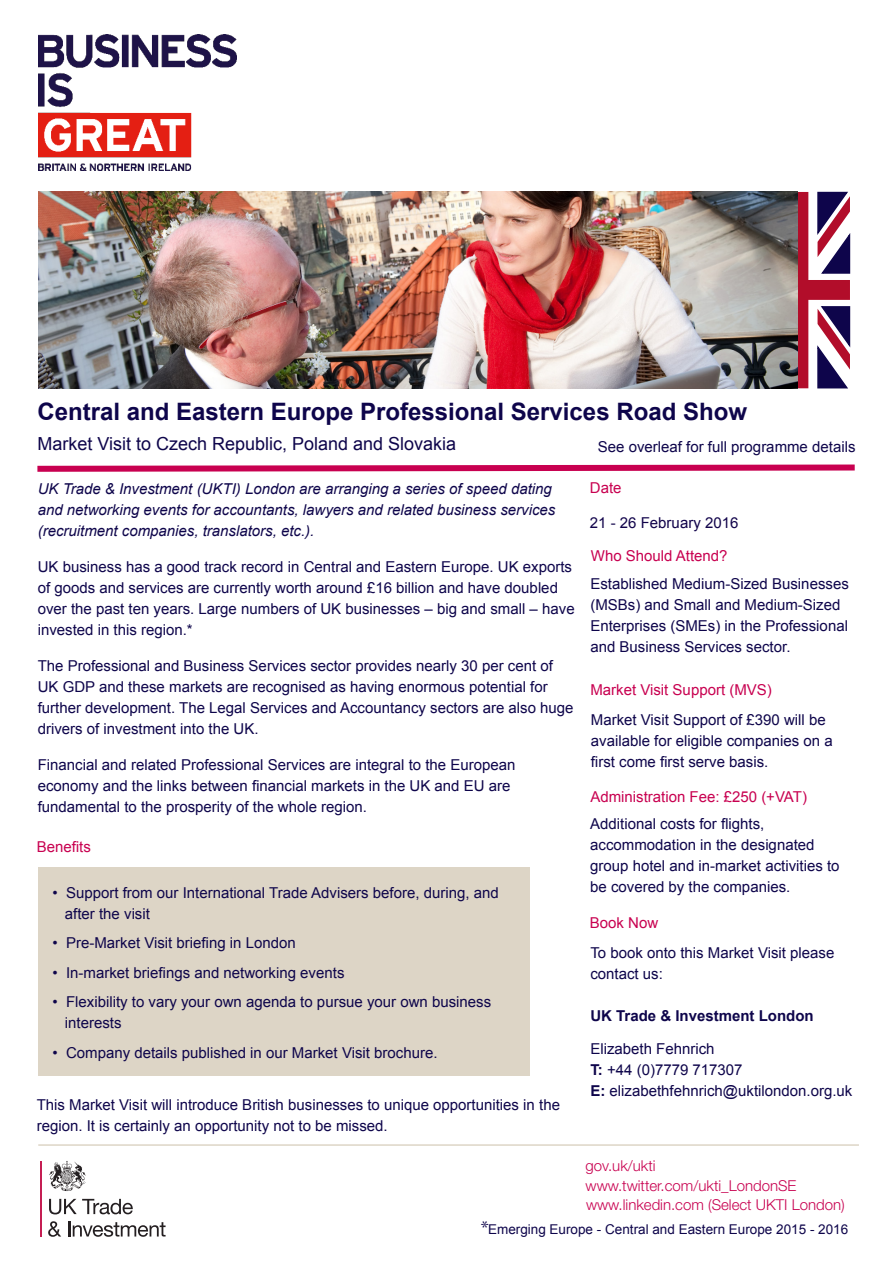
<style>
.page{position:relative;width:893px;height:1263px;background:#fff}
.page>*{position:absolute;margin:0;border:0;box-sizing:border-box;transform-origin:0 0}
.Event_Flyer_Heading{font:700 24px "Arial";color:#0e054b}
.Event_Flyer_Heading-2{font:18px "Arial";color:#0e054b}
.Flyer_Intro_text{font:15px/21px "Arial";color:#0e054b}
.t1{font:italic 15px/21px "Arial";color:#0e054b}
.t2{font:15px "Arial";color:#c80050}
.t3{font:300 15px "Helvetica Neue LT Pro";color:#c80050}
.Event_Flyer_Heading-3{font:15px "Arial";color:#0e054b}
.t4{font:700 15px "Arial";color:#0e054b}
.t5{font:15px "Arial";color:#12044b}
.Flyer_Intro_text-2{font:13.5px "Arial";color:#0e054b}
.s1{font-weight:700}
.s2{font-family:"Georgia";font-style:italic;font-size:18px}
</style>
<div class="page">
<svg style="left:790px;top:191px;width:61px;height:198px"></svg>
<hr style="left:38px;top:1144px;width:821px;height:2px;background:#ddd5c6">
<hr style="left:40px;top:1161px;width:1px;height:75px;background:#c51e53">
<svg style="left:48px;top:1161px;width:118px;height:76px"></svg>
<svg style="left:37px;top:464px;width:818px;height:8px;background:#d53f7b"></svg>
<img style="left:38px;top:34px;width:198px;height:136px">
<img style="left:38px;top:192px;width:759px;height:196px">
<div style="left:38px;top:867px;width:492px;height:208px;background:#ddd5c6"></div>
<p class="Event_Flyer_Heading" style="left:37px;top:396px;width:711px">Central and Eastern Europe Professional Services Road Show</p>
<p class="Event_Flyer_Heading-2" style="left:37px;top:432px;width:420px">Market Visit to Czech Republic, Poland and Slovakia</p>
<p class="t1" style="left:38px;top:479px;width:519px">UK Trade &amp; Investment (UKTI) London are arranging a series of speed dating and networking events for accountants, lawyers and related business services (recruitment companies, translators, etc.).</p>
<p class="Flyer_Intro_text" style="left:38px;top:557px;width:538px">UK business has a good track record in Central and Eastern Europe. UK exports of goods and services are currently worth around £16 billion and have doubled over the past ten years. Large numbers of UK businesses – big and small – have invested in this region.*</p>
<p class="Flyer_Intro_text" style="left:38px;top:656px;width:537px">The Professional and Business Services sector provides nearly 30 per cent of UK GDP and these markets are recognised as having enormous potential for further development. The Legal Services and Accountancy sectors are also huge drivers of investment into the UK.</p>
<p class="Flyer_Intro_text" style="left:38px;top:755px;width:479px">Financial and related Professional Services are integral to the European economy and the links between financial markets in the UK and EU are fundamental to the prosperity of the whole region.</p>
<p class="Event_Flyer_Heading-3" style="left:598px;top:437px;width:259px">See overleaf for full programme details</p>
<p class="t2" style="left:590px;top:478px;width:33px">Date</p>
<p class="t5" style="left:590px;top:513px;width:150px">21 - 26 February 2016</p>
<p class="t2" style="left:591px;top:546px;width:138px">Who Should Attend?</p>
<p class="Flyer_Intro_text" style="left:590px;top:573px;width:260px">Established Medium-Sized Businesses (MSBs) and Small and Medium-Sized Enterprises (SMEs) in the Professional and Business Services sector.</p>
<p class="t2" style="left:590px;top:680px;width:183px">Market Visit Support (MVS)</p>
<p class="Flyer_Intro_text" style="left:591px;top:709px;width:243px">Market Visit Support of £390 will be available for eligible companies on a first come first serve basis.</p>
<p class="t2" style="left:590px;top:787px;width:218px">Administration Fee: £250 (+VAT)</p>
<p class="Flyer_Intro_text" style="left:590px;top:814px;width:251px">Additional costs for flights, accommodation in the designated group hotel and in-market activities to be covered by the companies.</p>
<p class="t2" style="left:37px;top:837px;width:56px">Benefits</p>
<p class="Flyer_Intro_text" style="left:65px;top:882px;width:435px;text-indent:-13px">• Support from our International Trade Advisers before, during, and after the visit</p>
<p class="Flyer_Intro_text" style="left:52px;top:933px;width:245px">• Pre-Market Visit briefing in London</p>
<p class="Flyer_Intro_text" style="left:52px;top:962px;width:294px">• In-market briefings and networking events</p>
<p class="Flyer_Intro_text" style="left:65px;top:992px;width:428px;text-indent:-13px">• Flexibility to vary your own agenda to pursue your own business interests</p>
<p class="Flyer_Intro_text" style="left:52px;top:1042px;width:387px">• Company details published in our Market Visit brochure.</p>
<p class="Flyer_Intro_text" style="left:37px;top:1094px;width:525px">This Market Visit will introduce British businesses to unique opportunities in the region. It is certainly an opportunity not to be missed.</p>
<p class="t2" style="left:590px;top:913px;width:70px">Book Now</p>
<p class="Flyer_Intro_text" style="left:590px;top:942px;width:246px">To book onto this Market Visit please contact us:</p>
<p class="t4" style="left:590px;top:1005px;width:225px">UK Trade &amp; Investment London</p>
<p class="Flyer_Intro_text" style="left:590px;top:1038px;width:126px">Elizabeth Fehnrich</p>
<p class="Flyer_Intro_text" style="left:590px;top:1059px;width:154px"><span class="s1">T:</span> +44 (0)7779 717307</p>
<p class="Flyer_Intro_text" style="left:590px;top:1080px;width:264px"><span class="s1">E:</span> elizabethfehnrich@uktilondon.org.uk</p>
<p class="t3" style="left:586px;top:1157px;width:72px">gov.uk/ukti</p>
<p class="t3" style="left:586px;top:1176px;width:212px">www.twitter.com/ukti_LondonSE</p>
<p class="t3" style="left:586px;top:1196px;width:260px">www.linkedin.com (Select UKTI London)</p>
<p class="Flyer_Intro_text-2" style="left:480px;top:1220px;width:370px"><span class="s2">*</span>Emerging Europe - Central and Eastern Europe 2015 - 2016</p>
</div>
